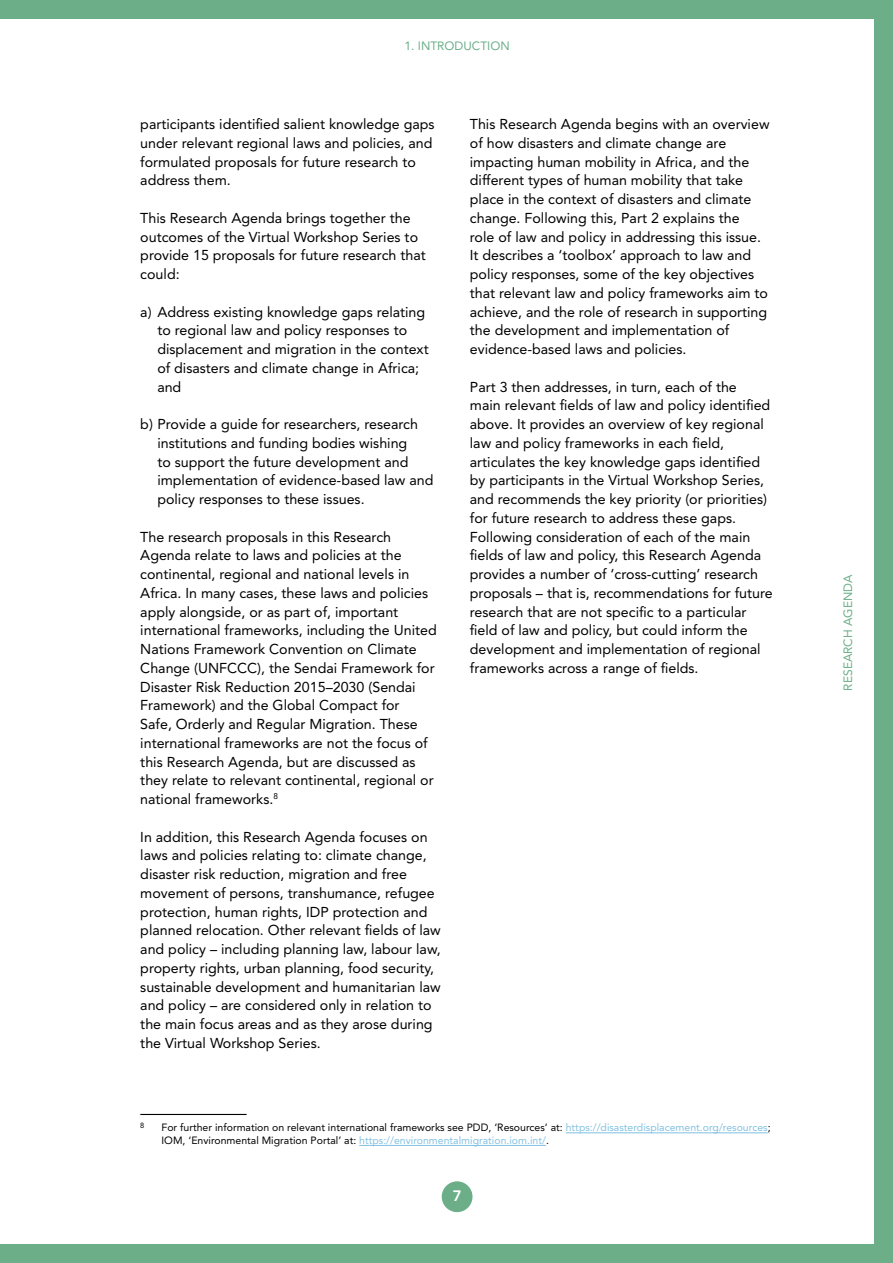
<style>
.page{position:relative;width:893px;height:1263px;background:#fff}
.page>*{position:absolute;margin:0;border:0;box-sizing:border-box;transform-origin:0 0}
.t1{font:800 15px "Avenir LT Std";color:#fff}
.t2{font:14.25px/18.8px "Avenir LT Std";color:#000}
.t3{font:12px "Avenir LT Std";color:#6bae88}
.t4{font:10.5px/12.6px "Avenir LT Std";color:#000}
.t5{font:7.5px "Avenir LT Std";color:#000}
.s1{color:#82c1e1}
</style>
<div class="page">
<div style="left:874px;top:0;width:19px;height:1263px;background:#6bae88"></div>
<div style="left:0;top:0;width:893px;height:19px;background:#6bae88"></div>
<div style="left:0;top:1244px;width:893px;height:19px;background:#6bae88"></div>
<div style="left:442px;top:1181px;width:30px;height:31px;background:#6bae88;border-radius:50%"></div>
<hr style="left:140px;top:1114px;width:107px;height:1px;background:#000">
<hr style="left:566px;top:1132px;width:202px;height:1px;background:#82c1e1">
<hr style="left:359px;top:1145px;width:187px;height:1px;background:#82c1e1">
<p class="t3" style="left:405px;top:39px;width:107px">1. INTRODUCTION</p>
<p class="t2" style="left:140px;top:115px;width:296px">participants identified salient knowledge gaps under relevant regional laws and policies, and formulated proposals for future research to address them.</p>
<p class="t2" style="left:140px;top:209px;width:287px">This Research Agenda brings together the outcomes of the Virtual Workshop Series to provide 15 proposals for future research that could:</p>
<p class="t2" style="left:157px;top:302px;width:273px;text-indent:-17px">a) Address existing knowledge gaps relating to regional law and policy responses to displacement and migration in the context of disasters and climate change in Africa; and</p>
<p class="t2" style="left:157px;top:415px;width:278px;text-indent:-17px">b) Provide a guide for researchers, research institutions and funding bodies wishing<br>to support the future development and implementation of evidence-based law and policy responses to these issues.</p>
<p class="t2" style="left:140px;top:527px;width:298px">The research proposals in this Research Agenda relate to laws and policies at the continental, regional and national levels in Africa. In many cases, these laws and policies apply alongside, or as part of, important international frameworks, including the United Nations Framework Convention on Climate Change (UNFCCC), the Sendai Framework for Disaster Risk Reduction 2015–2030 (Sendai Framework) and the Global Compact for<br>Safe, Orderly and Regular Migration. These international frameworks are not the focus of this Research Agenda, but are discussed as they relate to relevant continental, regional or national frameworks.<sup>8</sup></p>
<p class="t2" style="left:140px;top:827px;width:302px">In addition, this Research Agenda focuses on laws and policies relating to: climate change, disaster risk reduction, migration and free movement of persons, transhumance, refugee protection, human rights, IDP protection and planned relocation. Other relevant fields of law and policy – including planning law, labour law, property rights, urban planning, food security, sustainable development and humanitarian law and policy – are considered only in relation to the main focus areas and as they arose during the Virtual Workshop Series.</p>
<p class="t2" style="left:470px;top:115px;width:301px">This Research Agenda begins with an overview of how disasters and climate change are impacting human mobility in Africa, and the different types of human mobility that take place in the context of disasters and climate change. Following this, Part 2 explains the<br>role of law and policy in addressing this issue.<br>It describes a ‘toolbox’ approach to law and policy responses, some of the key objectives that relevant law and policy frameworks aim to achieve, and the role of research in supporting the development and implementation of evidence-based laws and policies.</p>
<p class="t2" style="left:470px;top:377px;width:304px">Part 3 then addresses, in turn, each of the<br>main relevant fields of law and policy identified above. It provides an overview of key regional law and policy frameworks in each field, articulates the key knowledge gaps identified by participants in the Virtual Workshop Series, and recommends the key priority (or priorities) for future research to address these gaps.<br>Following consideration of each of the main fields of law and policy, this Research Agenda provides a number of ‘cross-cutting’ research proposals – that is, recommendations for future research that are not specific to a particular field of law and policy, but could inform the development and implementation of regional frameworks across a range of fields.</p>
<p class="t5" style="left:140px;top:1121px;width:6px">8</p>
<p class="t4" style="left:162px;top:1121px;width:610px">For further information on relevant international frameworks see PDD, ‘Resources’ at: <span class="s1">https://disasterdisplacement.org/resources</span>;<br>IOM, ‘Environmental Migration Portal’ at: <span class="s1">https://environmentalmigration.iom.int/</span>.</p>
<p class="t1" style="left:453px;top:1187px;width:10px">7</p>
<p class="t3" style="left:841px;top:691px;width:118px;rotate:-90deg">RESEARCH AGENDA</p>
</div>
